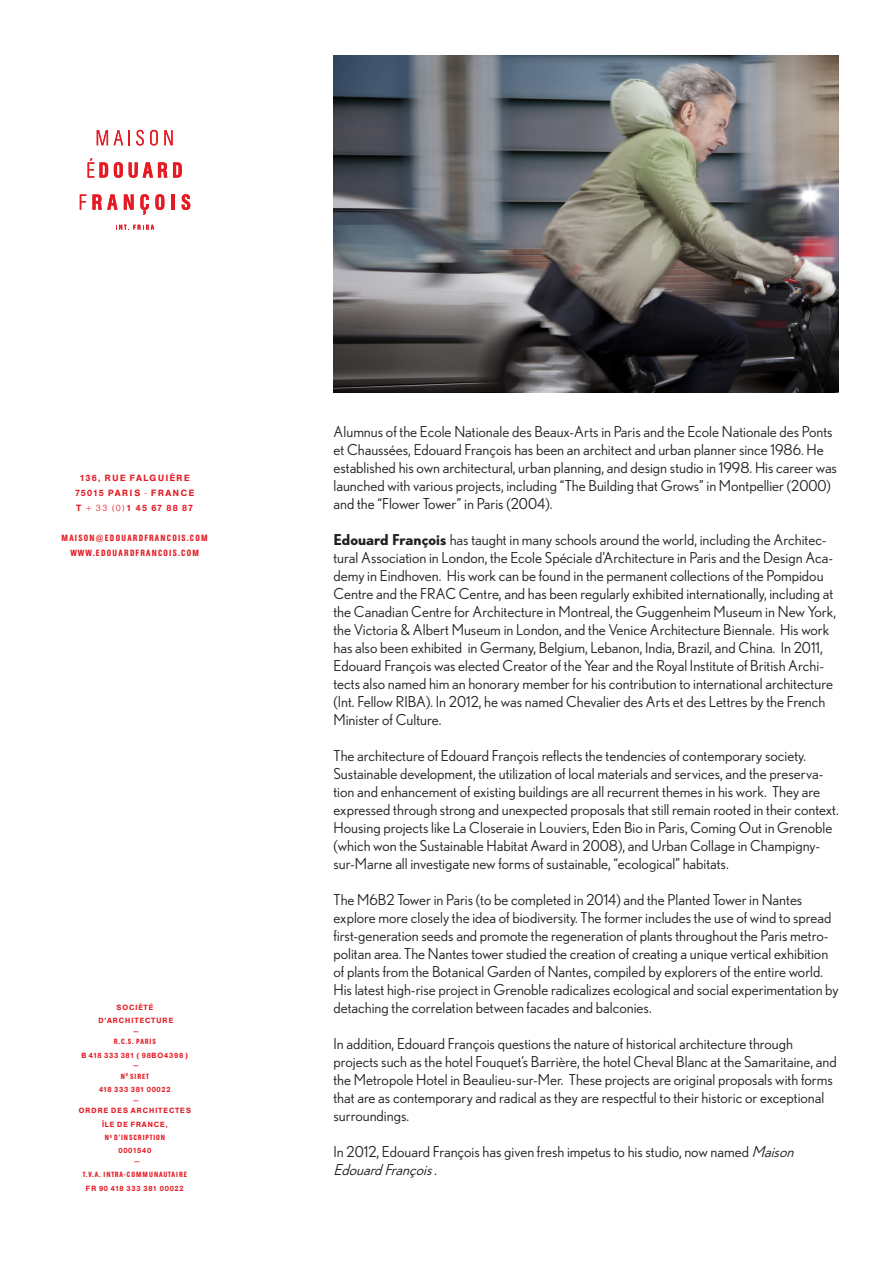
<style>
.page{position:relative;width:893px;height:1263px;background:#fff}
.page>*{position:absolute;margin:0;border:0;box-sizing:border-box;transform-origin:0 0}
.t1{font:15px/18px "Nobel";color:#231f20}
.t2{font:500 9px/15px "AG Buch BQ";letter-spacing:.15em;color:#e51a23;text-align:center}
.t3{font:500 9px/15px "AG Buch Condensed BQ";letter-spacing:.14em;color:#e51a23;text-align:center}
.t4{font:500 7.5px "AG Buch Condensed BQ";letter-spacing:.12em;color:#e51a23}
.t5{font:500 7.5px/10.5px "AG Buch BQ";letter-spacing:.12em;color:#e51a23;text-align:center}
.t6{font:500 7.5px/10.5px "AG Buch BQ";letter-spacing:.1em;color:#e51a23;text-align:center}
.t7{font:500 7.5px "AG Buch BQ";letter-spacing:.13em;color:#e51a23}
.s1{font-weight:300}
.s2{font-weight:700}
.s3{font-style:italic}
</style>
<div class="page">
<img style="left:333px;top:55px;width:506px;height:337px">
<svg style="left:97px;top:130px;width:11px;height:15px"></svg>
<svg style="left:114px;top:129px;width:30px;height:17px"></svg>
<svg style="left:150px;top:130px;width:8px;height:16px"></svg>
<svg style="left:164px;top:130px;width:9px;height:15px"></svg>
<svg style="left:87px;top:158px;width:21px;height:20px"></svg>
<svg style="left:114px;top:162px;width:9px;height:16px"></svg>
<svg style="left:129px;top:162px;width:53px;height:16px"></svg>
<svg style="left:80px;top:194px;width:6px;height:16px"></svg>
<svg style="left:92px;top:194px;width:26px;height:16px"></svg>
<svg style="left:124px;top:194px;width:10px;height:16px"></svg>
<svg style="left:140px;top:194px;width:9px;height:21px"></svg>
<svg style="left:155px;top:194px;width:9px;height:16px"></svg>
<hr style="left:172px;top:194px;width:3px;height:16px;background:#e51a23">
<svg style="left:182px;top:194px;width:8px;height:16px"></svg>
<svg style="left:116px;top:225px;width:38px;height:5px"></svg>
<p class="t2" style="left:75px;top:470px;width:121px">136, RUE FALGUIÈRE<br>75015 PARIS <span class="s1">-</span> FRANCE<br>T <span class="s1">+ 33 (0)</span>1 45 67 88 87</p>
<p class="t3" style="left:62px;top:530px;width:148px">MAISON@EDOUARDFRANCOIS.COM<br>WWW.EDOUARDFRANCOIS.COM</p>
<p class="t5" style="left:99px;top:1001px;width:76px;line-height:13.5px">SOCIÉTÉ<br>D’ARCHITECTURE</p>
<p class="t6" style="left:133px;top:1026px;width:6px">—</p>
<p class="t4" style="left:114px;top:1037px;width:43px">R.C.S. PARIS</p>
<p class="t6" style="left:81px;top:1050px;width:108px">B 418 333 381 ( 98BO4398 ) —</p>
<p class="t4" style="left:121px;top:1072px;width:30px">N<sup>O</sup> SIRET</p>
<p class="t5" style="left:79px;top:1084px;width:114px">418 333 381 00022<br>—<br>ORDRE DES ARCHITECTES</p>
<p class="t7" style="left:102px;top:1119px;width:67px">ÎLE DE FRANCE,</p>
<p class="t4" style="left:105px;top:1133px;width:62px">N<sup>O</sup> D'INSCRIPTION</p>
<p class="t6" style="left:118px;top:1145px;width:34px">0001540 —</p>
<p class="t4" style="left:83px;top:1170px;width:106px">T.V.A. INTRA-COMMUNAUTAIRE</p>
<p class="t6" style="left:86px;top:1183px;width:99px">FR 90 418 333 381 00022</p>
<p class="t1" style="left:333px;top:423px;width:505px">Alumnus of the Ecole Nationale des Beaux-Arts in Paris and the Ecole Nationale des Ponts et Chaussées, Edouard François has been an architect and urban planner since 1986. He established his own architectural, urban planning, and design studio in 1998. His career was launched with various projects, including “The Building that Grows” in Montpellier (2000) and the “Flower Tower” in Paris (2004).</p>
<p class="t1" style="left:333px;top:531px;width:504px"><span class="s2">Edouard François</span> has taught in many schools around the world, including the Architec&shy;tural Association in London, the Ecole Spéciale d’Architecture in Paris and the Design Aca&shy;demy in Eindhoven. His work can be found in the permanent collections of the Pompidou Centre and the FRAC Centre, and has been regularly exhibited internationally, including at the Canadian Centre for Architecture in Montreal, the Guggenheim Museum in New York, the Victoria &amp; Albert Museum in London, and the Venice Architecture Biennale. His work has also been exhibited in Germany, Belgium, Lebanon, India, Brazil, and China. In 2011, Edouard François was elected Creator of the Year and the Royal Institute of British Archi&shy;tects also named him an honorary member for his contribution to international architecture (Int. Fellow RIBA). In 2012, he was named Chevalier des Arts et des Lettres by the French Minister of Culture.</p>
<p class="t1" style="left:333px;top:747px;width:507px">The architecture of Edouard François reflects the tendencies of contemporary society.<br>Sustainable development, the utilization of local materials and services, and the preserva&shy;tion and enhancement of existing buildings are all recurrent themes in his work. They are expressed through strong and unexpected proposals that still remain rooted in their context.</p>
<p class="t1" style="left:333px;top:819px;width:500px">Housing projects like La Closeraie in Louviers, Eden Bio in Paris, Coming Out in Grenoble (which won the Sustainable Habitat Award in 2008), and Urban Collage in Champigny&shy;sur-Marne all investigate new forms of sustainable, “ecological” habitats.</p>
<p class="t1" style="left:333px;top:891px;width:507px">The M6B2 Tower in Paris (to be completed in 2014) and the Planted Tower in Nantes explore more closely the idea of biodiversity. The former includes the use of wind to spread first-generation seeds and promote the regeneration of plants throughout the Paris metro&shy;politan area. The Nantes tower studied the creation of creating a unique vertical exhibition of plants from the Botanical Garden of Nantes, compiled by explorers of the entire world.<br>His latest high-rise project in Grenoble radicalizes ecological and social experimentation by detaching the correlation between facades and balconies.</p>
<p class="t1" style="left:333px;top:1035px;width:505px">In addition, Edouard François questions the nature of historical architecture through projects such as the hotel Fouquet’s Barrière, the hotel Cheval Blanc at the Samaritaine, and the Metropole Hotel in Beaulieu-sur-Mer. These projects are original proposals with forms that are as contemporary and radical as they are respectful to their historic or exceptional surroundings.</p>
<p class="t1" style="left:333px;top:1143px;width:466px">In 2012, Edouard François has given fresh impetus to his studio, now named <span class="s3">Maison<br>EdouardFrançois.</span></p>
</div>
